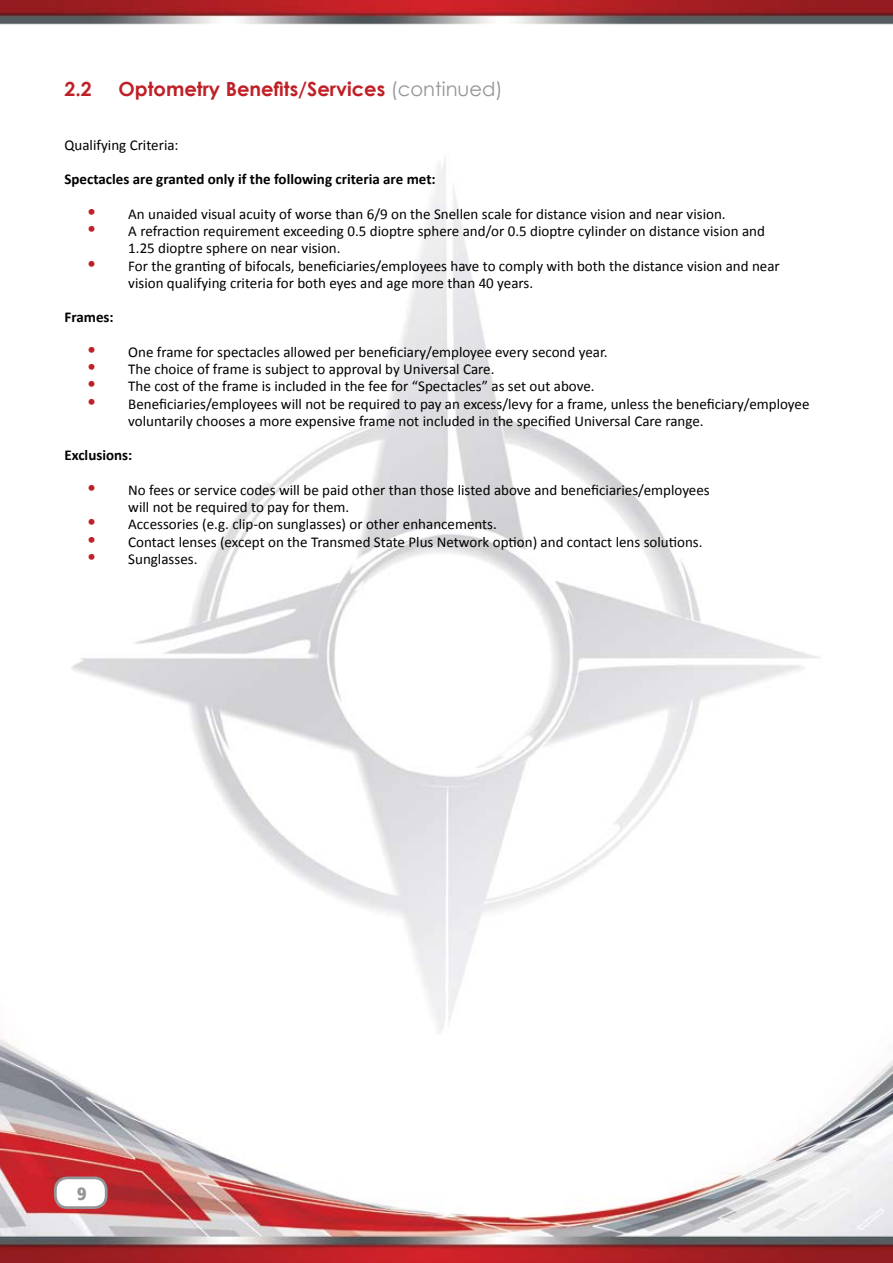
<style>
.page{position:relative;width:893px;height:1263px;background:#fff}
.page>*{position:absolute;margin:0;border:0;box-sizing:border-box;transform-origin:0 0}
.t1{font:700 19.5px "Century Gothic";color:#bf2026}
.t2{font:900 condensed 18px "Frutiger LT";color:#939598}
.t3{font:15px/17.2px "Calibri";color:#000}
.t4{font:700 15px "Calibri";color:#000}
.s1{font-weight:400;color:#939598}
.s2{font-family:"Century Gothic";font-weight:700;font-size:19.5px;color:#bf2026}
</style>
<div class="page">
<img style="left:0;top:1039px;width:893px;height:224px">
<img style="left:0;top:0;width:893px;height:24px">
<div style="left:55px;top:1178px;width:51px;height:29px;background:#fff;border-radius:12px"></div>
<div style="left:54px;top:1176px;width:54px;height:33px;border:3px solid #939598;border-radius:12px"></div>
<img style="left:72px;top:157px;width:748px;height:874px">
<h1 class="t1" style="left:64px;top:74px;width:29px">2.2</h1>
<h1 class="t1" style="left:118px;top:74px;width:386px">Optometry Benefits/Services <span class="s1">(continued)</span></h1>
<p class="t3" style="left:64px;top:136px;width:116px">Qualifying Criteria:</p>
<p class="t4" style="left:64px;top:170px;width:373px">Spectacles are granted only if the following criteria are met:</p>
<p class="t3" style="left:86px;top:205px;width:641px"><span class="s2">•</span> An unaided visual acuity of worse than 6/9 on the Snellen scale for distance vision and near vision.</p>
<p class="t3" style="left:128px;top:223px;width:638px;text-indent:-43px"><span class="s2">•</span> A refraction requirement exceeding 0.5 dioptre sphere and/or 0.5 dioptre cylinder on distance vision and<br>1.25 dioptre sphere on near vision.</p>
<p class="t3" style="left:128px;top:257px;width:653px;text-indent:-43px"><span class="s2">•</span> For the granting of bifocals, beneficiaries/employees have to comply with both the distance vision and near vision qualifying criteria for both eyes and age more than 40 years.</p>
<p class="t4" style="left:64px;top:308px;width:51px">Frames:</p>
<p class="t3" style="left:86px;top:343px;width:523px"><span class="s2">•</span> One frame for spectacles allowed per beneficiary/employee every second year.</p>
<p class="t3" style="left:86px;top:361px;width:410px"><span class="s2">•</span> The choice of frame is subject to approval by Universal Care.</p>
<p class="t3" style="left:86px;top:378px;width:510px"><span class="s2">•</span> The cost of the frame is included in the fee for “Spectacles” as set out above.</p>
<p class="t3" style="left:128px;top:395px;width:683px;text-indent:-43px"><span class="s2">•</span> Beneficiaries/employees will not be required to pay an excess/levy for a frame, unless the beneficiary/employee voluntarily chooses a more expensive frame not included in the specified Universal Care range.</p>
<p class="t4" style="left:65px;top:446px;width:69px">Exclusions:</p>
<p class="t3" style="left:128px;top:481px;width:583px;text-indent:-43px"><span class="s2">•</span> No fees or service codes will be paid other than those listed above and beneficiaries/employees will not be required to pay for them.</p>
<p class="t3" style="left:86px;top:516px;width:413px"><span class="s2">•</span> Accessories (e.g. clip-on sunglasses) or other enhancements.</p>
<p class="t3" style="left:86px;top:533px;width:618px"><span class="s2">•</span> Contact lenses (except on the Transmed State Plus Network option) and contact lens solutions.</p>
<p class="t3" style="left:86px;top:550px;width:113px"><span class="s2">•</span> Sunglasses.</p>
<p class="t2" style="left:77px;top:1182px;width:11px">9</p>
</div>
